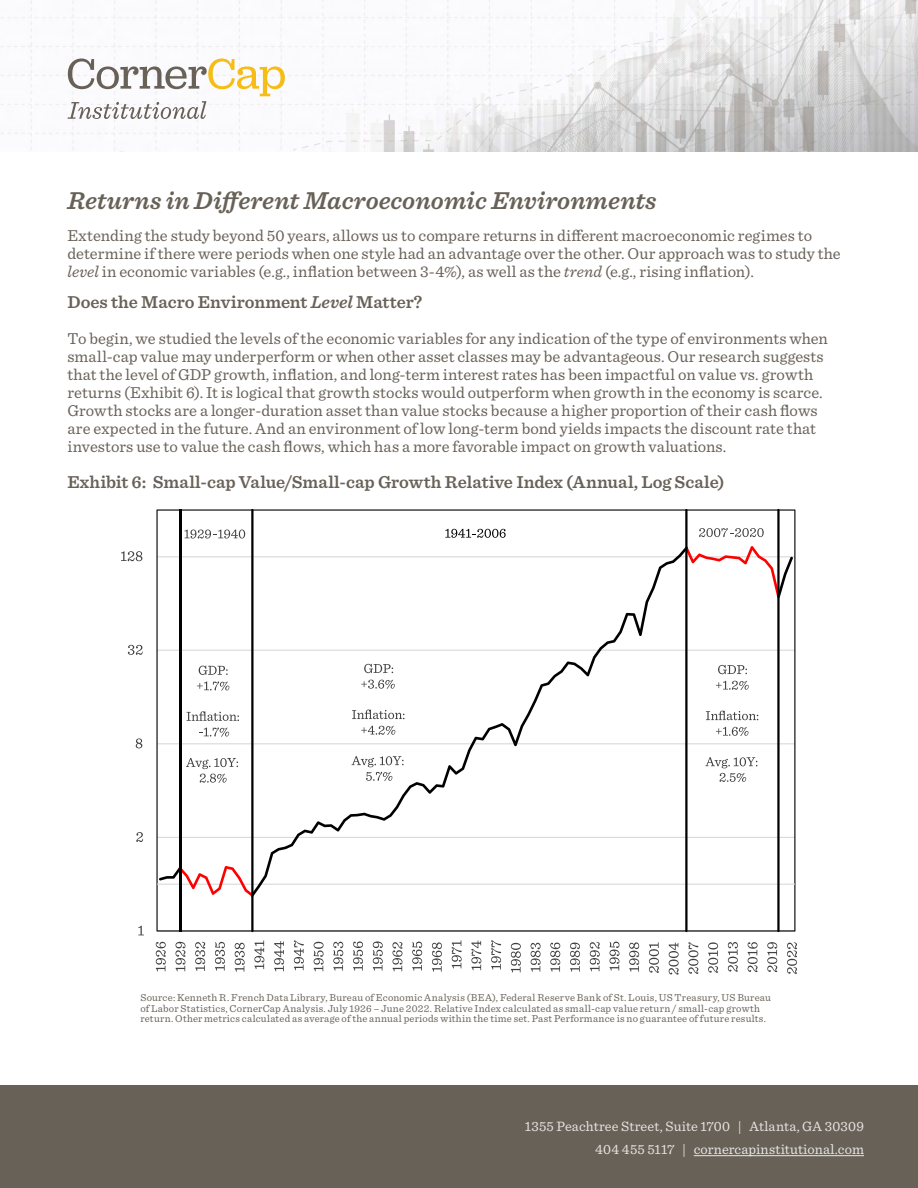
<style>
.page{position:relative;width:918px;height:1188px;background:#fff}
.page>*{position:absolute;margin:0;border:0;box-sizing:border-box;transform-origin:0 0}
.t1{font:italic 600 25.5px "Sentinel";color:#686158}
.t2{font:600 18px "Sentinel";color:#686158}
.t3{font:16.5px/18px "Sentinel";letter-spacing:.005em;color:#686158}
.t4{font:14.25px/23.2px "Sentinel";letter-spacing:.01em;color:#e6e3e1;text-align:right}
.t5{font:10.5px/10.5px "Sentinel";letter-spacing:.02em;color:#686158}
.s1{font-style:italic}
.s2{color:#e6e7e8}
</style>
<div class="page">
<svg style="left:156px;top:509px;width:639px;height:423px"></svg>
<hr style="left:157px;top:884px;width:638px;height:1px;background:#d9d9d9">
<svg style="left:159px;top:546px;width:634px;height:351px"></svg>
<svg style="left:181px;top:546px;width:596px;height:351px"></svg>
<hr style="left:179px;top:510px;width:2px;height:422px;background:#000">
<hr style="left:251px;top:510px;width:3px;height:422px;background:#000">
<hr style="left:685px;top:510px;width:3px;height:422px;background:#000">
<hr style="left:777px;top:510px;width:3px;height:422px;background:#000">
<svg style="left:138px;top:926px;width:6px;height:9px"></svg>
<svg style="left:136px;top:832px;width:7px;height:10px"></svg>
<svg style="left:136px;top:738px;width:6px;height:10px"></svg>
<svg style="left:128px;top:645px;width:15px;height:10px"></svg>
<svg style="left:121px;top:551px;width:21px;height:10px"></svg>
<svg style="left:156px;top:942px;width:10px;height:29px"></svg>
<svg style="left:175px;top:942px;width:10px;height:29px"></svg>
<svg style="left:195px;top:942px;width:10px;height:29px"></svg>
<svg style="left:215px;top:942px;width:10px;height:29px"></svg>
<svg style="left:235px;top:943px;width:10px;height:29px"></svg>
<svg style="left:254px;top:941px;width:10px;height:28px"></svg>
<svg style="left:274px;top:941px;width:10px;height:30px"></svg>
<svg style="left:294px;top:940px;width:10px;height:30px"></svg>
<svg style="left:314px;top:942px;width:10px;height:29px"></svg>
<svg style="left:333px;top:942px;width:10px;height:29px"></svg>
<svg style="left:353px;top:941px;width:10px;height:30px"></svg>
<svg style="left:373px;top:941px;width:10px;height:30px"></svg>
<svg style="left:392px;top:942px;width:10px;height:29px"></svg>
<svg style="left:412px;top:942px;width:10px;height:29px"></svg>
<svg style="left:432px;top:942px;width:10px;height:30px"></svg>
<svg style="left:452px;top:940px;width:10px;height:28px"></svg>
<svg style="left:471px;top:941px;width:10px;height:29px"></svg>
<svg style="left:491px;top:940px;width:10px;height:30px"></svg>
<svg style="left:511px;top:943px;width:10px;height:29px"></svg>
<svg style="left:531px;top:943px;width:10px;height:29px"></svg>
<svg style="left:550px;top:943px;width:10px;height:29px"></svg>
<svg style="left:570px;top:943px;width:10px;height:29px"></svg>
<svg style="left:590px;top:942px;width:10px;height:29px"></svg>
<svg style="left:609px;top:942px;width:10px;height:29px"></svg>
<svg style="left:629px;top:942px;width:10px;height:30px"></svg>
<svg style="left:649px;top:942px;width:10px;height:31px"></svg>
<svg style="left:669px;top:943px;width:10px;height:32px"></svg>
<svg style="left:688px;top:942px;width:10px;height:32px"></svg>
<svg style="left:708px;top:942px;width:10px;height:31px"></svg>
<svg style="left:728px;top:942px;width:10px;height:30px"></svg>
<svg style="left:748px;top:942px;width:10px;height:30px"></svg>
<svg style="left:767px;top:942px;width:10px;height:30px"></svg>
<svg style="left:787px;top:942px;width:10px;height:32px"></svg>
<svg style="left:185px;top:530px;width:60px;height:9px"></svg>
<svg style="left:445px;top:529px;width:61px;height:9px"></svg>
<svg style="left:699px;top:528px;width:65px;height:9px"></svg>
<svg style="left:199px;top:666px;width:29px;height:9px"></svg>
<svg style="left:197px;top:681px;width:32px;height:10px"></svg>
<svg style="left:187px;top:711px;width:52px;height:10px"></svg>
<svg style="left:199px;top:727px;width:30px;height:10px"></svg>
<svg style="left:186px;top:758px;width:52px;height:25px"></svg>
<svg style="left:364px;top:664px;width:29px;height:9px"></svg>
<svg style="left:361px;top:680px;width:34px;height:9px"></svg>
<svg style="left:352px;top:710px;width:52px;height:9px"></svg>
<svg style="left:361px;top:726px;width:34px;height:9px"></svg>
<svg style="left:352px;top:756px;width:52px;height:25px"></svg>
<svg style="left:718px;top:665px;width:29px;height:9px"></svg>
<svg style="left:716px;top:681px;width:33px;height:9px"></svg>
<svg style="left:706px;top:711px;width:52px;height:9px"></svg>
<svg style="left:716px;top:727px;width:32px;height:9px"></svg>
<svg style="left:705px;top:757px;width:52px;height:25px"></svg>
<div style="left:0;top:1085px;width:918px;height:103px;background:#686158"></div>
<hr style="left:694px;top:1155px;width:170px;height:1px;background:#e6e7e8">
<img style="left:0;top:0;width:918px;height:151px">
<svg style="left:67px;top:58px;width:218px;height:61px"></svg>
<h1 class="t1" style="left:68px;top:181px;width:591px">Returns in Different Macroeconomic Environments</h1>
<p class="t3" style="left:68px;top:226px;width:775px">Extending the study beyond 50 years, allows us to compare returns in different macroeconomic regimes to determine if there were periods when one style had an advantage over the other. Our approach was to study the <span class="s1">level</span> in economic variables (e.g., inflation between 3-4%), as well as the <span class="s1">trend</span> (e.g., rising inflation).</p>
<p class="t2" style="left:68px;top:289px;width:356px">Does the Macro Environment <span class="s1">Level</span> Matter?</p>
<p class="t3" style="left:68px;top:329px;width:762px">To begin, we studied the levels of the economic variables for any indication of the type of environments when small-cap value may underperform or when other asset classes may be advantageous. Our research suggests that the level of GDP growth, inflation, and long-term interest rates has been impactful on value vs. growth returns (Exhibit 6). It is logical that growth stocks would outperform when growth in the economy is scarce.<br>Growth stocks are a longer-duration asset than value stocks because a higher proportion of their cash flows are expected in the future. And an environment of low long-term bond yields impacts the discount rate that investors use to value the cash flows, which has a more favorable impact on growth valuations.</p>
<p class="t2" style="left:68px;top:469px;width:659px">Exhibit 6: Small-cap Value/Small-cap Growth Relative Index (Annual, Log Scale)</p>
<p class="t5" style="left:140px;top:992px;width:632px">Source: Kenneth R. French Data Library, Bureau of Economic Analysis (BEA), Federal Reserve Bank of St. Louis, US Treasury, US Bureau of Labor Statistics, CornerCap Analysis. July 1926 – June 2022. Relative Index calculated as small-cap value return / small-cap growth return. Other metrics calculated as average of the annual periods within the time set. Past Performance is no guarantee of future results.</p>
<p class="t4" style="left:525px;top:1114px;width:341px">1355 Peachtree Street, Suite 1700 | Atlanta, GA 30309<br>404 455 5117 | <span class="s2">cornercapinstitutional.com</span></p>
</div>
